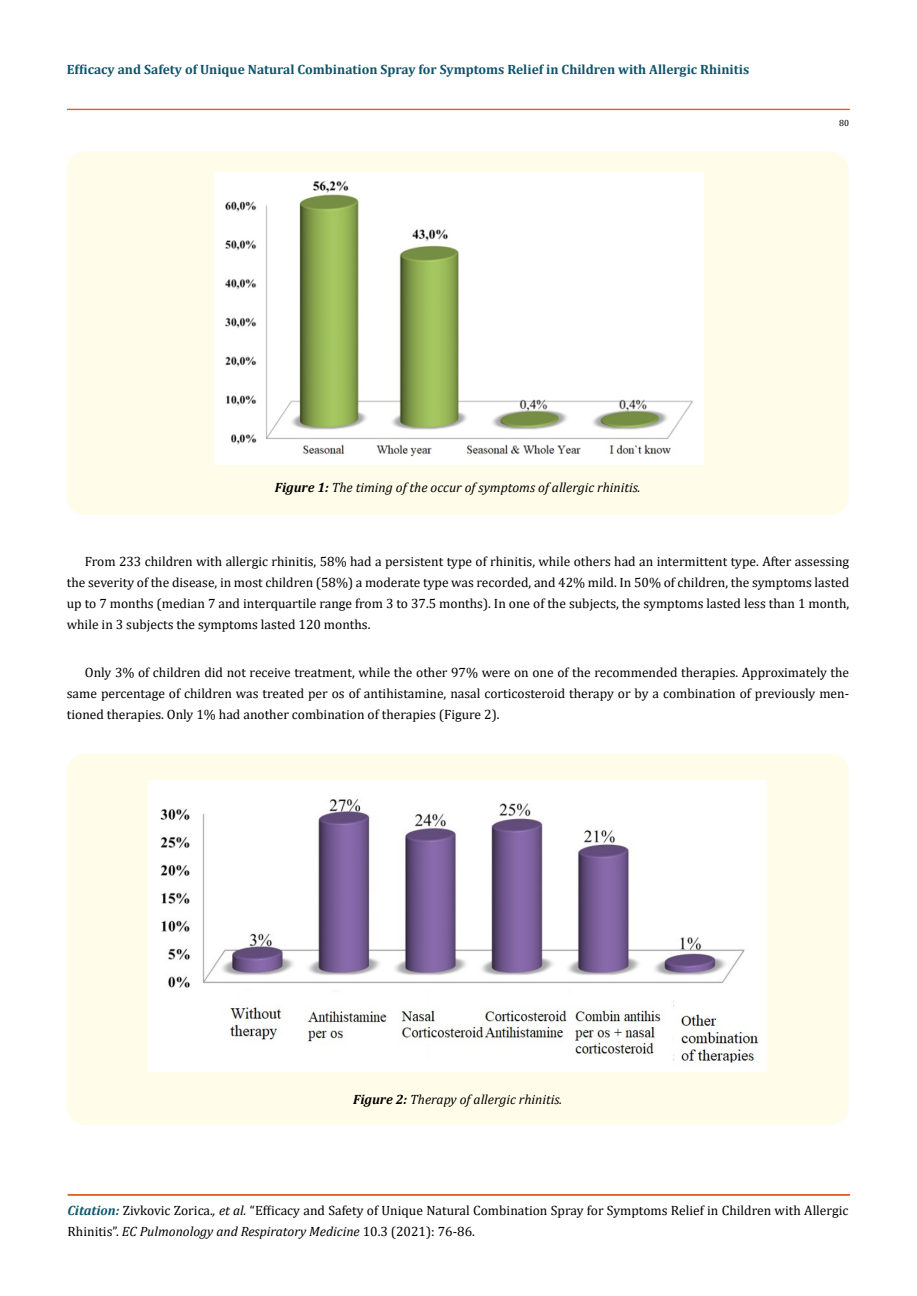
<style>
.page{position:relative;width:917px;height:1296px;background:#fff}
.page>*{position:absolute;margin:0;border:0;box-sizing:border-box;transform-origin:0 0}
.t1{font:13.5px/21px "Cambria";color:#000;text-align:justify}
.t2{font:700 13.5px "Cambria";color:#0e546a}
.t3{font:italic 13.5px "Cambria";color:#000}
.t4{font:9px "Cambria";color:#000}
.s1{font-weight:700}
.s2{font-weight:700;font-style:italic;color:#0e546a}
.s3{font-style:italic}
</style>
<div class="page">
<div style="left:67px;top:109px;width:782px;height:1px;border:1px solid #e05d1a"></div>
<div style="left:68px;top:1195px;width:781px;height:1px;border:1px solid #e05d1a"></div>
<div style="left:67px;top:152px;width:781px;height:363px;background:#fffde9;border-radius:18px"></div>
<img style="left:214px;top:173px;width:490px;height:292px">
<div style="left:67px;top:753px;width:781px;height:372px;background:#fffde9;border-radius:18px"></div>
<img style="left:148px;top:780px;width:618px;height:292px">
<p class="t2" style="left:67px;top:60px;width:684px">Efficacy and Safety of Unique Natural Combination Spray for Symptoms Relief in Children with Allergic Rhinitis</p>
<p class="t4" style="left:839px;top:118px;width:11px">80</p>
<p class="t3" style="left:275px;top:478px;width:367px"><span class="s1">Figure 1:</span> The timing of the occur of symptoms of allergic rhinitis.</p>
<p class="t1" style="left:67px;top:550px;width:783px;text-indent:18px">From 233 children with allergic rhinitis, 58% had a persistent type of rhinitis, while others had an intermittent type. After assessing the severity of the disease, in most children (58%) a moderate type was recorded, and 42% mild. In 50% of children, the symptoms lasted up to 7 months (median 7 and interquartile range from 3 to 37.5 months). In one of the subjects, the symptoms lasted less than 1 month, while in 3 subjects the symptoms lasted 120 months.</p>
<p class="t1" style="left:67px;top:661px;width:783px;text-indent:18px">Only 3% of children did not receive treatment, while the other 97% were on one of the recommended therapies. Approximately the same percentage of children was treated per os of antihistamine, nasal corticosteroid therapy or by a combination of previously men&shy;tioned therapies. Only 1% had another combination of therapies (Figure 2).</p>
<p class="t3" style="left:353px;top:1090px;width:210px"><span class="s1">Figure 2:</span> Therapy of allergic rhinitis.</p>
<p class="t1" style="left:68px;top:1200px;width:782px"><span class="s2">Citation:</span> Zivkovic Zorica.<span class="s3">, et al.</span> “Efficacy and Safety of Unique Natural Combination Spray for Symptoms Relief in Children with Allergic<br>Rhinitis”. <span class="s3">EC Pulmonology and Respiratory Medicine</span> 10.3 (2021): 76-86.</p>
</div>
